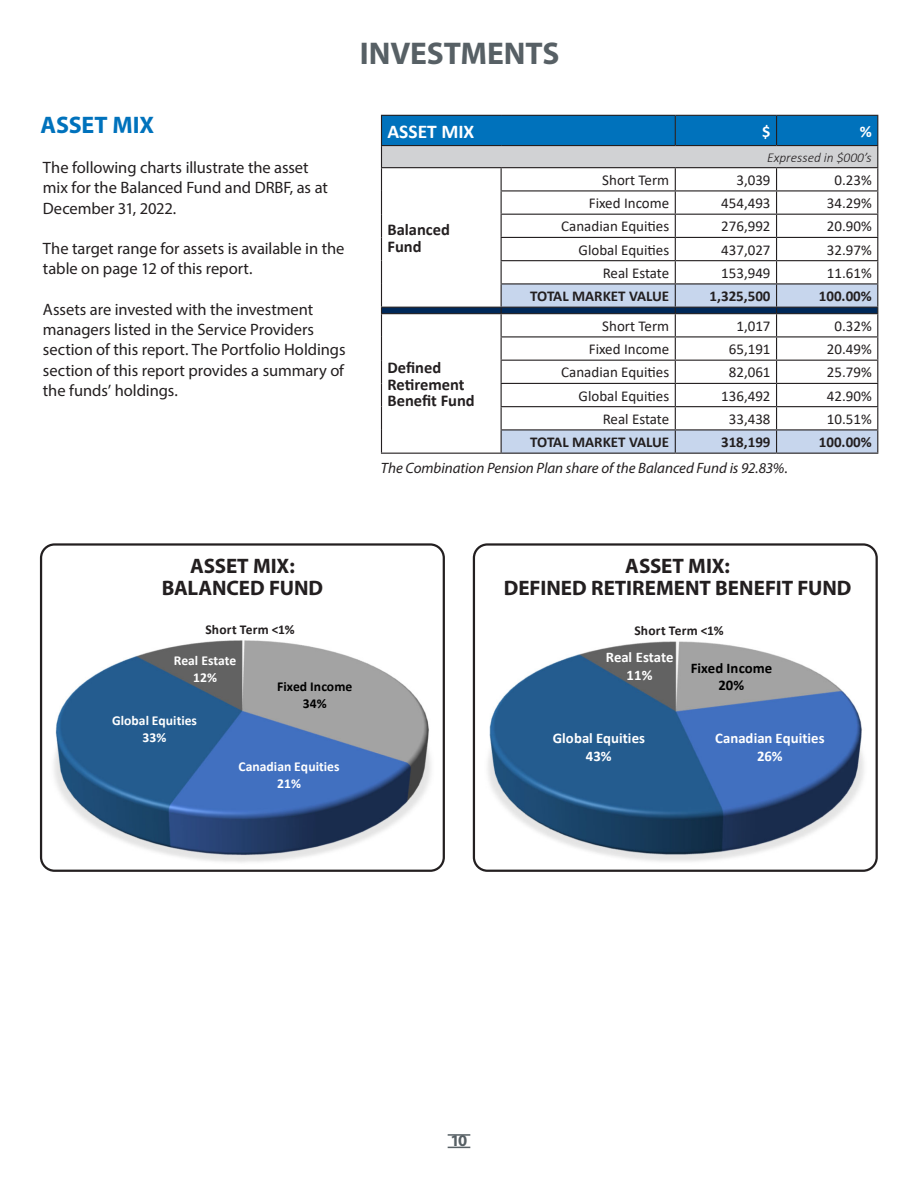
<style>
.page{position:relative;width:918px;height:1188px;background:#fff}
.page>*{position:absolute;margin:0;border:0;box-sizing:border-box;transform-origin:0 0}
.t1{font:700 31.5px "Myriad Pro";letter-spacing:-.005em;color:#576065}
.CHART_LABELS{font:700 24px "Myriad Pro";letter-spacing:-.005em;color:#0072bc}
.CHART_TITLES{font:700 21px/22.5px "Myriad Pro";color:#231f20;text-align:center}
.Table_Contents{font:700 19.5px "Calibri";color:#fff}
.BODY_COPY_2020{font:16.5px/20.2px "Myriad Pro";letter-spacing:-.005em;color:#231f20}
.Table_Contents-2{font:700 16.5px/16.5px "Calibri";color:#231f20}
.t2{font:700 16.5px "Myriad Pro";color:#576065}
.Table_Contents-3{font:700 16.5px "Calibri";color:#fff}
.Table_Contents-4{font:15px "Calibri";color:#231f20}
.Table_Contents-5{font:700 15px "Calibri";color:#231f20}
.BODY_COPY_2020-2{font:italic 15px "Myriad Pro";color:#231f20}
.t3{font:700 14.7px/18px "Calibri";color:#fff;text-align:center}
.t4{font:700 14.7px/18px "Calibri";letter-spacing:.005em;color:#000;text-align:center}
.t5{font:700 13.65px/16.5px "Calibri";color:#fff;text-align:center}
.t6{font:700 13.65px/16.6px "Calibri";color:#000;text-align:center}
.BODY_COPY_2020-3{font:700 13.5px "Calibri";letter-spacing:.01em;color:#231f20}
.Table_Contents-6{font:italic 300 13.5px "Calibri";color:#231f20}
</style>
<div class="page">
<svg style="left:448px;top:1147px;width:22px;height:1px"></svg>
<hr style="left:448px;top:1134px;width:22px;height:2px;background:#576065">
<img style="left:475px;top:641px;width:400px;height:228px">
<div style="left:473px;top:543px;width:405px;height:329px;border:2px solid #231f20;border-radius:14px"></div>
<img style="left:43px;top:640px;width:399px;height:229px">
<div style="left:40px;top:543px;width:405px;height:329px;border:2px solid #231f20;border-radius:14px"></div>
<hr style="left:381px;top:453px;width:120px;height:1px;background:#231f20">
<svg style="left:381px;top:115px;width:497px;height:338px"></svg>
<hr style="left:501px;top:453px;width:174px;height:1px;background:#231f20">
<hr style="left:675px;top:453px;width:102px;height:1px;background:#231f20">
<hr style="left:777px;top:453px;width:101px;height:1px;background:#231f20">
<p class="t1" style="left:360px;top:33px;width:201px">INVESTMENTS</p>
<p class="CHART_LABELS" style="left:40px;top:109px;width:115px">ASSET MIX</p>
<p class="Table_Contents" style="left:388px;top:117px;width:88px">ASSET MIX</p>
<p class="Table_Contents-3" style="left:762px;top:119px;width:10px">$</p>
<p class="Table_Contents-3" style="left:860px;top:119px;width:14px">%</p>
<p class="Table_Contents-6" style="left:767px;top:149px;width:106px">Expressed in $000’s</p>
<p class="BODY_COPY_2020" style="left:43px;top:157px;width:287px">The following charts illustrate the asset mix for the Balanced Fund and DRBF, as at<br>December 31, 2022.</p>
<p class="BODY_COPY_2020" style="left:43px;top:238px;width:303px">The target range for assets is available in the table on page 12 of this report.</p>
<p class="BODY_COPY_2020" style="left:43px;top:299px;width:304px">Assets are invested with the investment managers listed in the Service Providers section of this report. The Portfolio Holdings section of this report provides a summary of the funds’ holdings.</p>
<p class="Table_Contents-4" style="left:602px;top:170px;width:68px">Short Term</p>
<p class="Table_Contents-4" style="left:736px;top:170px;width:36px">3,039</p>
<p class="Table_Contents-4" style="left:834px;top:170px;width:39px">0.23%</p>
<p class="Table_Contents-4" style="left:589px;top:193px;width:82px">Fixed Income</p>
<p class="Table_Contents-4" style="left:721px;top:193px;width:51px">454,493</p>
<p class="Table_Contents-4" style="left:827px;top:193px;width:46px">34.29%</p>
<p class="Table_Contents-4" style="left:561px;top:216px;width:110px">Canadian Equities</p>
<p class="Table_Contents-4" style="left:721px;top:216px;width:51px">276,992</p>
<p class="Table_Contents-4" style="left:827px;top:216px;width:46px">20.90%</p>
<p class="Table_Contents-4" style="left:579px;top:239px;width:92px">Global Equities</p>
<p class="Table_Contents-4" style="left:721px;top:239px;width:51px">437,027</p>
<p class="Table_Contents-4" style="left:827px;top:239px;width:46px">32.97%</p>
<p class="Table_Contents-4" style="left:603px;top:263px;width:68px">Real Estate</p>
<p class="Table_Contents-4" style="left:721px;top:263px;width:51px">153,949</p>
<p class="Table_Contents-4" style="left:827px;top:263px;width:46px">11.61%</p>
<p class="Table_Contents-5" style="left:530px;top:286px;width:141px">TOTAL MARKET VALUE</p>
<p class="Table_Contents-5" style="left:710px;top:286px;width:62px">1,325,500</p>
<p class="Table_Contents-5" style="left:819px;top:286px;width:54px">100.00%</p>
<p class="Table_Contents-2" style="left:388px;top:221px;width:64px">Balanced<br>Fund</p>
<p class="Table_Contents-4" style="left:602px;top:316px;width:68px">Short Term</p>
<p class="Table_Contents-4" style="left:736px;top:316px;width:36px">1,017</p>
<p class="Table_Contents-4" style="left:834px;top:316px;width:39px">0.32%</p>
<p class="Table_Contents-4" style="left:589px;top:339px;width:82px">Fixed Income</p>
<p class="Table_Contents-4" style="left:729px;top:339px;width:43px">65,191</p>
<p class="Table_Contents-4" style="left:827px;top:339px;width:46px">20.49%</p>
<p class="Table_Contents-4" style="left:561px;top:362px;width:110px">Canadian Equities</p>
<p class="Table_Contents-4" style="left:729px;top:362px;width:43px">82,061</p>
<p class="Table_Contents-4" style="left:827px;top:362px;width:46px">25.79%</p>
<p class="Table_Contents-4" style="left:579px;top:385px;width:92px">Global Equities</p>
<p class="Table_Contents-4" style="left:721px;top:385px;width:51px">136,492</p>
<p class="Table_Contents-4" style="left:827px;top:385px;width:46px">42.90%</p>
<p class="Table_Contents-4" style="left:603px;top:409px;width:68px">Real Estate</p>
<p class="Table_Contents-4" style="left:729px;top:409px;width:43px">33,438</p>
<p class="Table_Contents-4" style="left:827px;top:409px;width:46px">10.51%</p>
<p class="Table_Contents-5" style="left:530px;top:432px;width:141px">TOTAL MARKET VALUE</p>
<p class="Table_Contents-5" style="left:721px;top:432px;width:51px">318,199</p>
<p class="Table_Contents-5" style="left:819px;top:432px;width:54px">100.00%</p>
<p class="Table_Contents-2" style="left:388px;top:359px;width:89px">Defined<br>Retirement<br>Benefit Fund</p>
<p class="CHART_TITLES" style="left:190px;top:554px;width:106px">ASSET MIX:</p>
<p class="CHART_TITLES" style="left:162px;top:576px;width:163px">BALANCED FUND</p>
<p class="BODY_COPY_2020-2" style="left:381px;top:459px;width:408px">The Combination Pension Plan share of the Balanced Fund is 92.83%.</p>
<p class="CHART_TITLES" style="left:504px;top:554px;width:349px">ASSET MIX:<br>DEFINED RETIREMENT BENEFIT FUND</p>
<p class="BODY_COPY_2020-3" style="left:205px;top:619px;width:91px">Short Term &lt;1%</p>
<p class="BODY_COPY_2020-3" style="left:634px;top:621px;width:91px">Short Term &lt;1%</p>
<p class="t5" style="left:174px;top:652px;width:64px">Real Estate<br>12%</p>
<p class="t5" style="left:112px;top:712px;width:86px">Global Equities<br>33%</p>
<p class="t6" style="left:277px;top:678px;width:77px">Fixed Income<br>34%</p>
<p class="t5" style="left:239px;top:758px;width:102px">Canadian Equities<br>21%</p>
<p class="t3" style="left:606px;top:648px;width:69px">Real Estate<br>11%</p>
<p class="t3" style="left:553px;top:729px;width:94px">Global Equities<br>43%</p>
<p class="t4" style="left:691px;top:658px;width:83px">Fixed Income<br>20%</p>
<p class="t3" style="left:715px;top:729px;width:111px">Canadian Equities<br>26%</p>
<p class="t2" style="left:451px;top:1130px;width:18px">10</p>
</div>
